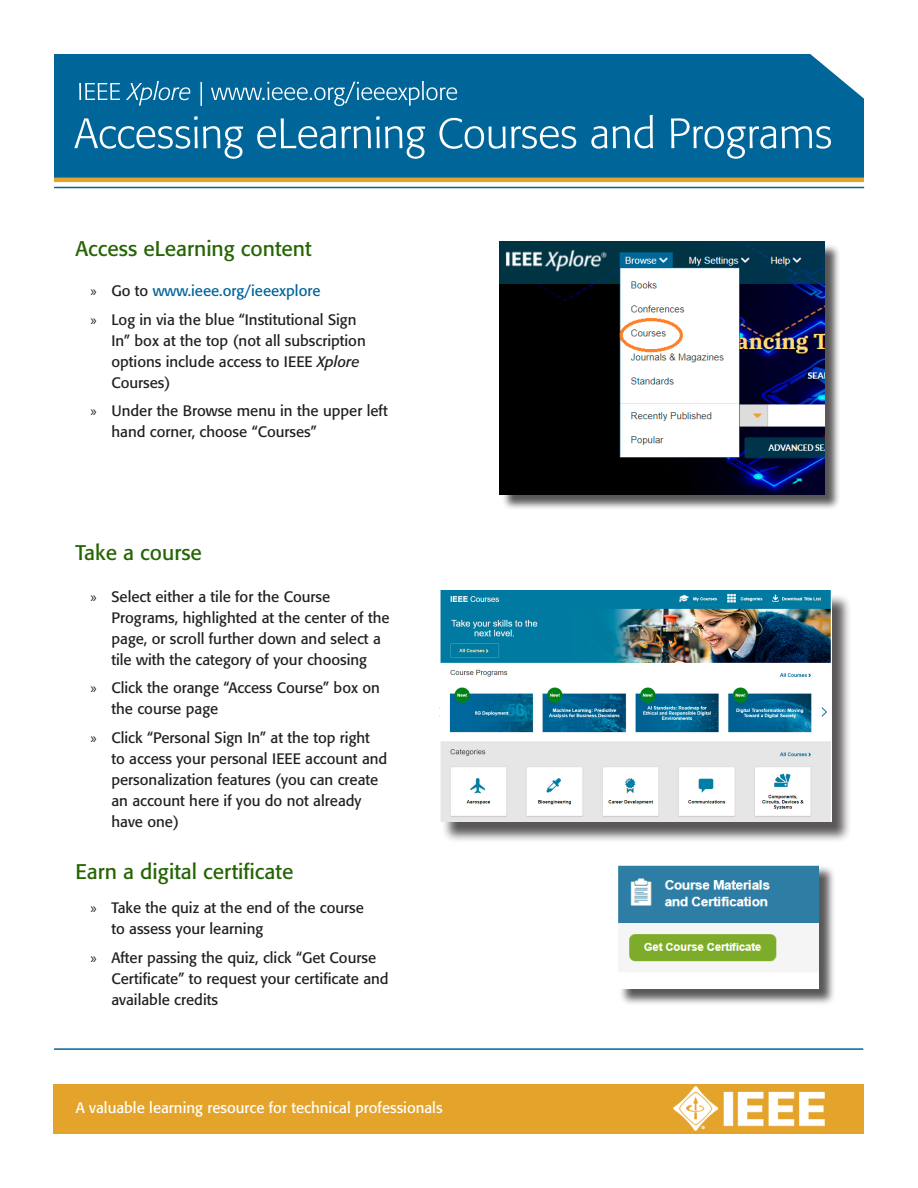
<style>
.page{position:relative;width:918px;height:1188px;background:#fff}
.page>*{position:absolute;margin:0;border:0;box-sizing:border-box;transform-origin:0 0}
.t1{font:21px "Formata";color:#256403}
.t2{font:15px/21px "Formata";color:#231f20}
.t3{font:15px "Formata";color:#fff}
.t4{font:15px "Formata";color:#00649a}
.s1{font-family:"Myriad Pro";color:#231f20}
.s2{color:#231f20}
.s3{font-family:"Myriad Pro"}
.s4{font-style:italic}
</style>
<div class="page">
<div style="left:54px;top:55px;width:810px;height:123px;background:#069"></div>
<svg style="left:810px;top:54px;width:54px;height:45px"></svg>
<hr style="left:54px;top:187px;width:810px;height:1px;background:#00649a">
<hr style="left:54px;top:178px;width:810px;height:4px;background:#e4a42c">
<hr style="left:54px;top:1048px;width:809px;height:2px;background:#00649a">
<svg style="left:439px;top:115px;width:392px;height:44px"></svg>
<svg style="left:257px;top:116px;width:168px;height:43px"></svg>
<svg style="left:74px;top:116px;width:169px;height:43px"></svg>
<svg style="left:79px;top:81px;width:378px;height:25px"></svg>
<div style="left:54px;top:1085px;width:810px;height:49px;background:#e4a42c"></div>
<div style="left:501px;top:243px;width:340px;height:268px;background:#231f20;opacity:.75"></div>
<img style="left:499px;top:241px;width:325px;height:253px">
<div style="left:442px;top:593px;width:410px;height:250px;background:#231f20;opacity:.75"></div>
<img style="left:439px;top:590px;width:392px;height:232px">
<div style="left:619px;top:865px;width:217px;height:141px;background:#231f20;opacity:.75"></div>
<img style="left:618px;top:865px;width:201px;height:124px">
<img style="left:673px;top:1086px;width:151px;height:45px">
<p class="t1" style="left:76px;top:236px;width:238px">Access eLearning content</p>
<p class="t4" style="left:90px;top:282px;width:232px"><span class="s1">»</span> <span class="s2">Go to</span> www.ieee.org/ieeexplore</p>
<p class="t2" style="left:111px;top:309px;width:256px;text-indent:-21px"><span class="s3">»</span> Log in via the blue “Institutional Sign<br>In” box at the top (not all subscription options include access to IEEE <span class="s4">Xplore<br></span>Courses)</p>
<p class="t2" style="left:111px;top:400px;width:278px;text-indent:-21px"><span class="s3">»</span> Under the Browse menu in the upper left hand corner, choose “Courses”</p>
<p class="t1" style="left:75px;top:540px;width:128px">Take a course</p>
<p class="t2" style="left:111px;top:586px;width:280px;text-indent:-21px"><span class="s3">»</span> Select either a tile for the Course Programs, highlighted at the center of the page, or scroll further down and select a tile with the category of your choosing</p>
<p class="t2" style="left:111px;top:677px;width:270px;text-indent:-21px"><span class="s3">»</span> Click the orange “Access Course” box on the course page</p>
<p class="t2" style="left:111px;top:727px;width:277px;text-indent:-21px"><span class="s3">»</span> Click “Personal Sign In” at the top right<br>to access your personal IEEE account and personalization features (you can create an account here if you do not already have one)</p>
<p class="t1" style="left:75px;top:859px;width:219px">Earn a digital certificate</p>
<p class="t2" style="left:111px;top:897px;width:254px;text-indent:-21px"><span class="s3">»</span> Take the quiz at the end of the course to assess your learning</p>
<p class="t2" style="left:111px;top:947px;width:279px;text-indent:-21px"><span class="s3">»</span> After passing the quiz, click “Get Course<br>Certificate” to request your certificate and available credits</p>
<p class="t3" style="left:76px;top:1099px;width:368px">A valuable learning resource for technical professionals</p>
</div>
